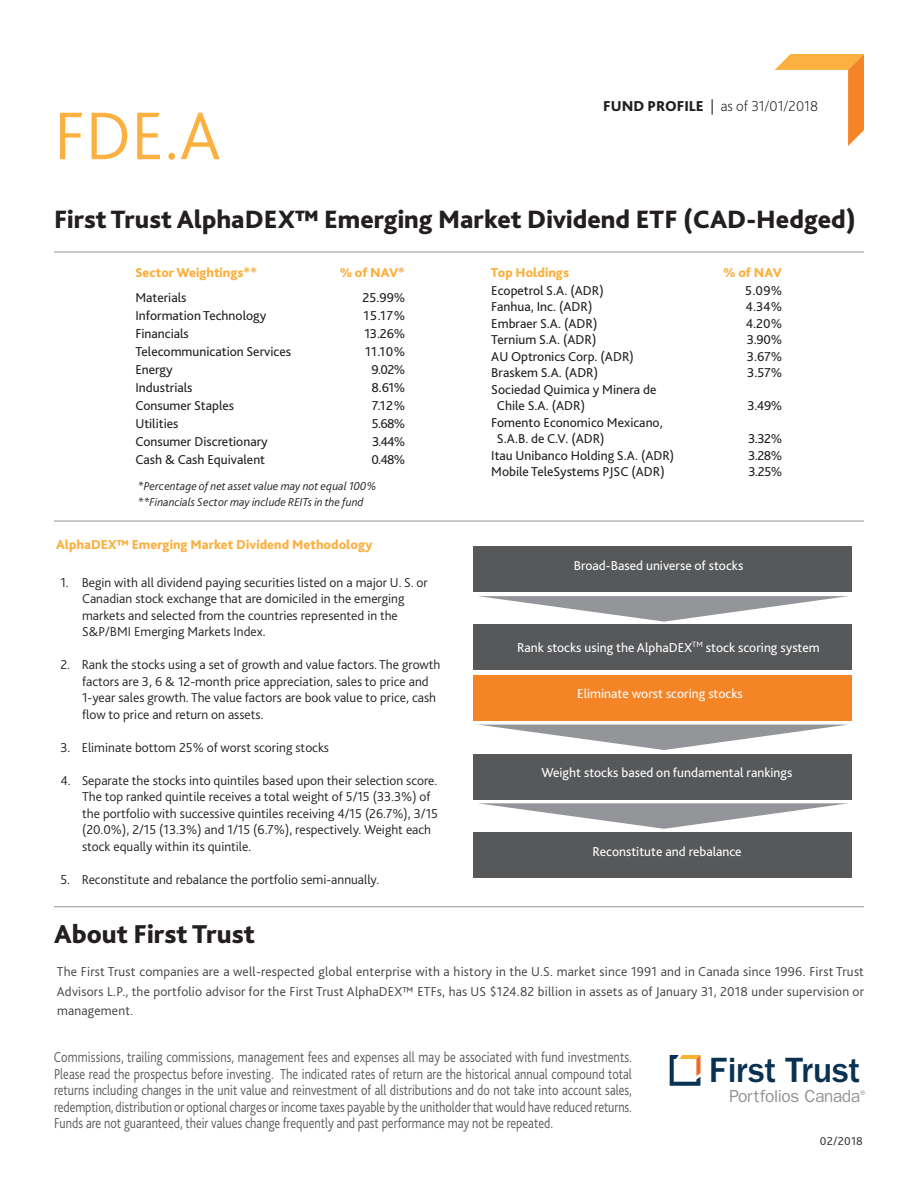
<style>
.page{position:relative;width:918px;height:1188px;background:#fff}
.page>*{position:absolute;margin:0;border:0;box-sizing:border-box;transform-origin:0 0}
.t1{font:300 70.5px "Bliss 2";color:#fbb03f}
.t2{font:500 36.3px "Franklin Gothic";letter-spacing:-.005em;color:#093152}
.t3{font:800 27px "Bliss 2";color:#231f20}
.t4{font:800 26.25px "Bliss 2";color:#231f20}
.t5{font:18px "Franklin Gothic";letter-spacing:-.025em;color:#939598}
.t6{font:300 15px/16.5px "Bliss 2";color:#57585a;text-align:justify;scale:.83 1}
.t7{font:200 15px "Bliss 2";color:#231f20}
.t8{font:300 13.5px/16.5px "Bliss 2";color:#231f20}
.t9{font:13.5px/16.5px "Bliss 2";color:#231f20}
.t10{font:300 13.5px/19.5px "Bliss 2";letter-spacing:.015em;color:#3e3e3f;text-align:justify}
.t11{font:13.5px "Bliss 2";color:#fff}
.t12{font:800 13.5px "Bliss 2";color:#fbb03f}
.t13{font:italic 300 12px/16.4px "Bliss 2";color:#231f20}
.t14{font:12px "Bliss 2";letter-spacing:.015em;color:#3e3e3f}
.t15{font:6.75px "Franklin Gothic";color:#939598}
.s1{font-weight:800}
.s2{font-weight:300}
</style>
<div class="page">
<hr style="left:54px;top:252px;width:810px;height:1px;background:#939598">
<svg style="left:775px;top:54px;width:89px;height:92px"></svg>
<hr style="left:54px;top:906px;width:810px;height:1px;background:#939598">
<svg style="left:670px;top:1055px;width:30px;height:31px"></svg>
<hr style="left:54px;top:521px;width:810px;height:1px;background:#939598">
<svg style="left:482px;top:725px;width:363px;height:25px"></svg>
<div style="left:473px;top:675px;width:379px;height:46px;background:#f58427"></div>
<svg style="left:478px;top:596px;width:370px;height:26px"></svg>
<div style="left:473px;top:547px;width:379px;height:45px;background:#57585a"></div>
<div style="left:473px;top:625px;width:379px;height:45px;background:#57585a"></div>
<svg style="left:478px;top:803px;width:370px;height:26px"></svg>
<div style="left:473px;top:754px;width:379px;height:45px;background:#57585a"></div>
<div style="left:473px;top:833px;width:379px;height:45px;background:#57585a"></div>
<h1 class="t1" style="left:54px;top:109px;width:168px">FDE.A</h1>
<p class="t7" style="left:603px;top:100px;width:216px"><span class="s1">FUND PROFILE</span> <span class="s2">|</span> as of 31/01/2018</p>
<h3 class="t4" style="left:54px;top:209px;width:803px">First Trust AlphaDEX™ Emerging Market Dividend ETF (CAD-Hedged)</h3>
<p class="t12" style="left:135px;top:267px;width:124px">Sector Weightings**</p>
<p class="t12" style="left:340px;top:267px;width:67px">% of NAV*</p>
<p class="t9" style="left:135px;top:291px;width:53px">Materials</p>
<p class="t9" style="left:363px;top:291px;width:44px">25.99%</p>
<p class="t9" style="left:135px;top:309px;width:132px">Information Technology</p>
<p class="t9" style="left:364px;top:309px;width:43px">15.17%</p>
<p class="t9" style="left:135px;top:327px;width:55px">Financials</p>
<p class="t9" style="left:364px;top:327px;width:42px">13.26%</p>
<p class="t9" style="left:135px;top:345px;width:157px">Telecommunication Services</p>
<p class="t9" style="left:365px;top:345px;width:42px">11.10%</p>
<p class="t9" style="left:135px;top:363px;width:39px">Energy</p>
<p class="t9" style="left:371px;top:363px;width:36px">9.02%</p>
<p class="t9" style="left:135px;top:381px;width:59px">Industrials</p>
<p class="t9" style="left:372px;top:381px;width:35px">8.61%</p>
<p class="t9" style="left:135px;top:399px;width:100px">Consumer Staples</p>
<p class="t9" style="left:372px;top:399px;width:35px">7.12%</p>
<p class="t9" style="left:135px;top:417px;width:45px">Utilities</p>
<p class="t9" style="left:372px;top:417px;width:35px">5.68%</p>
<p class="t9" style="left:135px;top:435px;width:134px">Consumer Discretionary</p>
<p class="t9" style="left:372px;top:435px;width:35px">3.44%</p>
<p class="t9" style="left:135px;top:453px;width:131px">Cash &amp; Cash Equivalent</p>
<p class="t9" style="left:372px;top:453px;width:35px">0.48%</p>
<p class="t13" style="left:138px;top:479px;width:240px">*Percentage of net asset value may not equal 100% **Financials Sector may include REITs in the fund</p>
<p class="t12" style="left:56px;top:539px;width:318px">AlphaDEX™ Emerging Market Dividend Methodology</p>
<p class="t8" style="left:82px;top:575px;width:347px;text-indent:-22px">1. Begin with all dividend paying securities listed on a major U. S. or Canadian stock exchange that are domiciled in the emerging markets and selected from the countries represented in the S&amp;P/BMI Emerging Markets Index.</p>
<p class="t8" style="left:82px;top:658px;width:360px;text-indent:-22px">2. Rank the stocks using a set of growth and value factors. The growth factors are 3, 6 &amp; 12-month price appreciation, sales to price and 1-year sales growth. The value factors are book value to price, cash flow to price and return on assets.</p>
<p class="t8" style="left:60px;top:740px;width:270px">3. Eliminate bottom 25% of worst scoring stocks</p>
<p class="t8" style="left:82px;top:773px;width:357px;text-indent:-22px">4. Separate the stocks into quintiles based upon their selection score.<br>The top ranked quintile receives a total weight of 5/15 (33.3%) of the portfolio with successive quintiles receiving 4/15 (26.7%), 3/15 (20.0%), 2/15 (13.3%) and 1/15 (6.7%), respectively. Weight each stock equally within its quintile.</p>
<p class="t8" style="left:60px;top:872px;width:321px">5. Reconstitute and rebalance the portfolio semi-annually.</p>
<p class="t12" style="left:491px;top:267px;width:80px">Top Holdings</p>
<p class="t12" style="left:723px;top:267px;width:60px">% of NAV</p>
<p class="t9" style="left:491px;top:283px;width:114px">Ecopetrol S.A. (ADR)</p>
<p class="t9" style="left:745px;top:283px;width:38px">5.09%</p>
<p class="t9" style="left:491px;top:300px;width:103px">Fanhua, Inc. (ADR)</p>
<p class="t9" style="left:745px;top:300px;width:38px">4.34%</p>
<p class="t9" style="left:491px;top:316px;width:108px">Embraer S.A. (ADR)</p>
<p class="t9" style="left:746px;top:316px;width:38px">4.20%</p>
<p class="t9" style="left:491px;top:333px;width:107px">Ternium S.A. (ADR)</p>
<p class="t9" style="left:747px;top:333px;width:37px">3.90%</p>
<p class="t9" style="left:491px;top:349px;width:144px">AU Optronics Corp. (ADR)</p>
<p class="t9" style="left:747px;top:349px;width:37px">3.67%</p>
<p class="t9" style="left:491px;top:366px;width:108px">Braskem S.A. (ADR)</p>
<p class="t9" style="left:747px;top:366px;width:37px">3.57%</p>
<p class="t9" style="left:497px;top:382px;width:161px;text-indent:-6px">Sociedad Quimica y Minera de<br>Chile S.A. (ADR)</p>
<p class="t9" style="left:748px;top:399px;width:36px">3.49%</p>
<p class="t9" style="left:497px;top:415px;width:167px;text-indent:-6px">Fomento Economico Mexicano,<br>S.A.B. de C.V. (ADR)</p>
<p class="t9" style="left:748px;top:432px;width:36px">3.32%</p>
<p class="t9" style="left:491px;top:448px;width:185px">Itau Unibanco Holding S.A. (ADR)</p>
<p class="t9" style="left:748px;top:448px;width:35px">3.28%</p>
<p class="t9" style="left:491px;top:465px;width:175px">Mobile TeleSystems PJSC (ADR)</p>
<p class="t9" style="left:749px;top:465px;width:35px">3.25%</p>
<p class="t11" style="left:574px;top:560px;width:171px">Broad-Based universe of stocks</p>
<p class="t11" style="left:517px;top:642px;width:304px">Rank stocks using the AlphaDEX<sup>TM</sup> stock scoring system</p>
<p class="t11" style="left:577px;top:689px;width:167px">Eliminate worst scoring stocks</p>
<p class="t11" style="left:541px;top:768px;width:252px">Weight stocks based on fundamental rankings</p>
<p class="t11" style="left:593px;top:846px;width:151px">Reconstitute and rebalance</p>
<h3 class="t3" style="left:54px;top:924px;width:202px">About First Trust</h3>
<p class="t10" style="left:57px;top:963px;width:809px">The First Trust companies are a well-respected global enterprise with a history in the U.S. market since 1991 and in Canada since 1996. First Trust Advisors L.P., the portfolio advisor for the First Trust AlphaDEX™ ETFs, has US $124.82 billion in assets as of January 31, 2018 under supervision or management.</p>
<p class="t6" style="left:54px;top:1051px;width:698px">Commissions, trailing commissions, management fees and expenses all may be associated with fund investments.<br>Please read the prospectus before investing. The indicated rates of return are the historical annual compound total returns including changes in the unit value and reinvestment of all distributions and do not take into account sales, redemption, distribution or optional charges or income taxes payable by the unitholder that would have reduced returns.<br>Funds are not guaranteed, their values change frequently and past performance may not be repeated.</p>
<h2 class="t2" style="left:709px;top:1048px;width:153px">First Trust</h2>
<h3 class="t5" style="left:729px;top:1085px;width:133px">Portfolios Canada</h3>
<p class="t15" style="left:860px;top:1089px;width:7px">®</p>
<p class="t14" style="left:820px;top:1136px;width:44px">02/2018</p>
</div>
